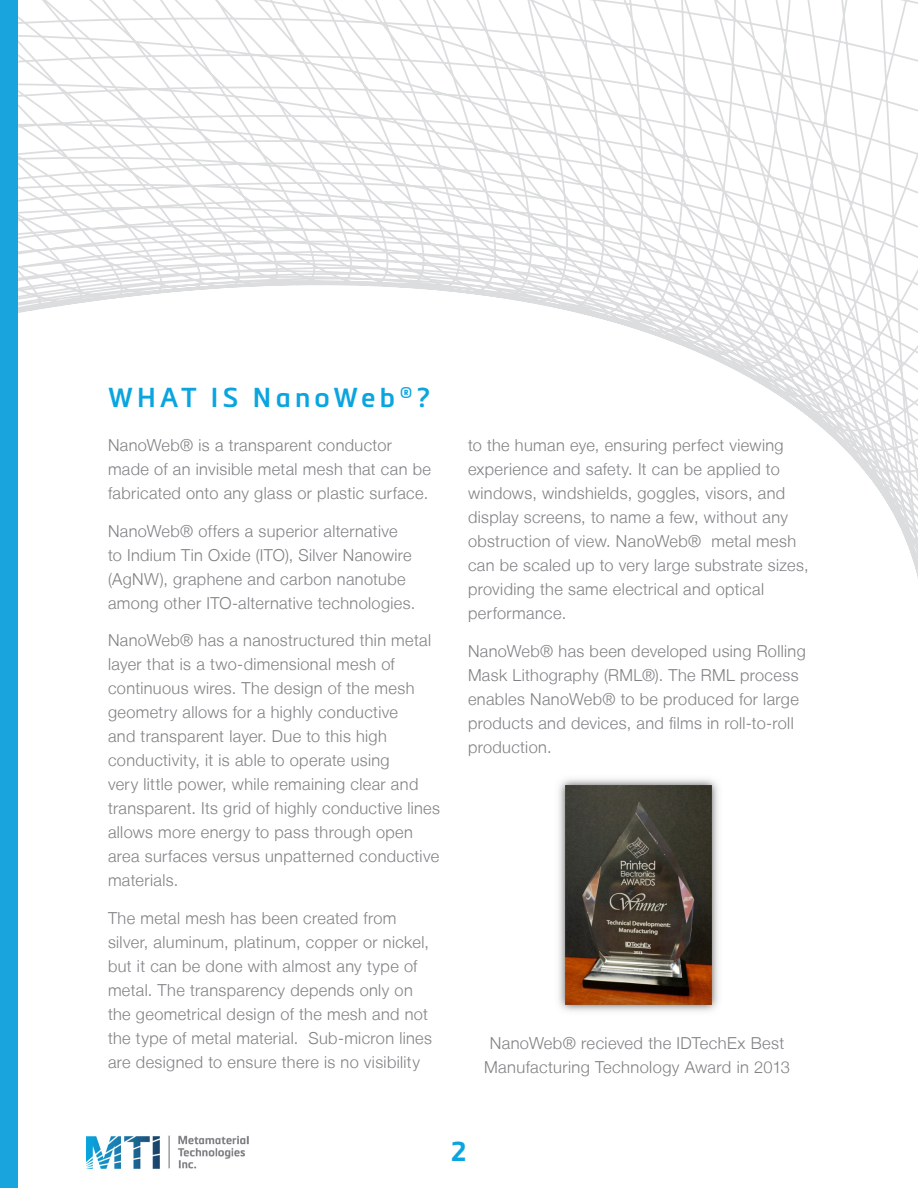
<style>
.page{position:relative;width:918px;height:1188px;background:#fff}
.page>*{position:absolute;margin:0;border:0;box-sizing:border-box;transform-origin:0 0}
.header_span{font:600 27px "Metronic Pro";letter-spacing:.16em;color:#0aa5df}
.t1{font:700 27px "Metronic Pro";color:#0aa5df}
.t2{font:300 16.5px/24px "Helvetica Neue LT";letter-spacing:.025em;color:#818285}
</style>
<div class="page">
<img style="left:86px;top:1135px;width:163px;height:34px">
<svg style="left:18px;top:0;width:900px;height:578px"></svg>
<img style="left:559px;top:779px;width:159px;height:232px">
<div style="left:0;top:0;width:18px;height:1188px;background:#1aa4dd"></div>
<p class="header_span" style="left:108px;top:380px;width:323px">WHAT IS NanoWeb®?</p>
<p class="t2" style="left:108px;top:433px;width:325px">NanoWeb® is a transparent conductor made of an invisible metal mesh that can be fabricated onto any glass or plastic surface.</p>
<p class="t2" style="left:108px;top:518px;width:309px">NanoWeb® offers a superior alternative to Indium Tin Oxide (ITO), Silver Nanowire (AgNW), graphene and carbon nanotube among other ITO-alternative technologies.</p>
<p class="t2" style="left:108px;top:628px;width:334px">NanoWeb® has a nanostructured thin metal layer that is a two-dimensional mesh of continuous wires. The design of the mesh geometry allows for a highly conductive<br>and transparent layer. Due to this high conductivity, it is able to operate using<br>very little power, while remaining clear and transparent. Its grid of highly conductive lines allows more energy to pass through open area surfaces versus unpatterned conductive materials.</p>
<p class="t2" style="left:108px;top:905px;width:326px">The metal mesh has been created from silver, aluminum, platinum, copper or nickel, but it can be done with almost any type of metal. The transparency depends only on the geometrical design of the mesh and not the type of metal material. Sub-micron lines are designed to ensure there is no visibility</p>
<p class="t2" style="left:468px;top:433px;width:342px">to the human eye, ensuring perfect viewing experience and safety. It can be applied to windows, windshields, goggles, visors, and display screens, to name a few, without any obstruction of view. NanoWeb® metal mesh can be scaled up to very large substrate sizes, providing the same electrical and optical performance.</p>
<p class="t2" style="left:468px;top:638px;width:339px">NanoWeb® has been developed using Rolling Mask Lithography (RML®). The RML process enables NanoWeb® to be produced for large products and devices, and films in roll-to-roll production.</p>
<p class="t2" style="left:484px;top:1031px;width:307px;text-align:center">NanoWeb® recieved the IDTechEx Best<br>Manufacturing Technology Award in 2013</p>
<p class="t1" style="left:451px;top:1134px;width:17px">2</p>
</div>
